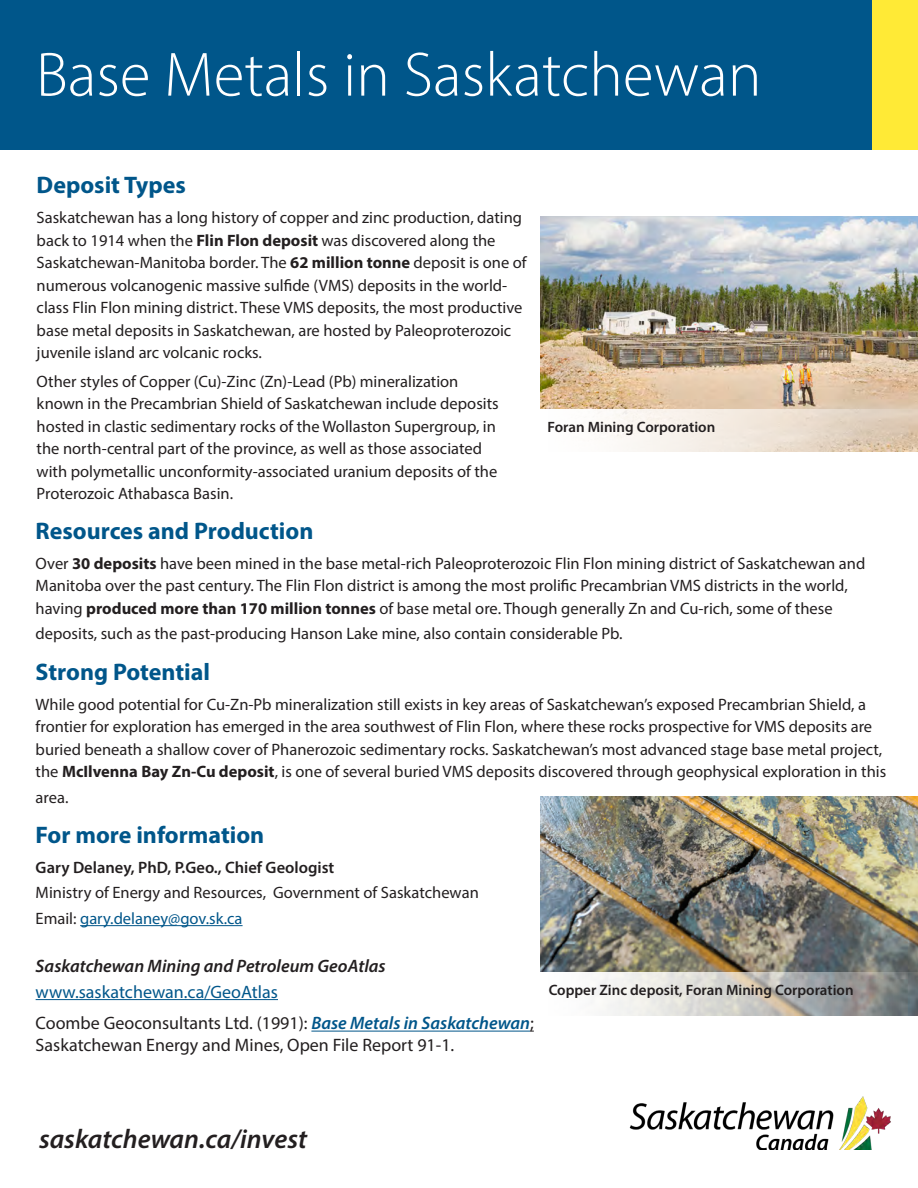
<style>
.page{position:relative;width:918px;height:1188px;background:#fff}
.page>*{position:absolute;margin:0;border:0;box-sizing:border-box;transform-origin:0 0}
.t1{font:300 63px "Myriad Pro";color:#fff}
.t2{font:italic 600 27px "Myriad Pro";color:#231f20}
.t3{font:700 24px "Myriad Pro";color:#00568a}
.t4{font:18px/21.6px "Myriad Pro";color:#231f20}
.t5{font:italic 600 18px/25.5px "Myriad Pro";color:#231f20}
.t6{font:16.5px/22.5px "Myriad Pro";color:#231f20}
.t7{font:600 16.5px "Myriad Pro";color:#231f20}
.t8{font:16.5px "Myriad Pro";color:#00568a}
.t9{font:600 15px "Myriad Pro";color:#231f20}
.s1{font-weight:700}
.s2{color:#231f20}
.s3{font-weight:400;font-style:normal;color:#00568a}
.s4{font-weight:600;font-style:italic;color:#00568a}
</style>
<div class="page">
<div style="left:0;top:0;width:918px;height:149px;background:#00568a"></div>
<div style="left:872px;top:0;width:46px;height:149px;background:#ffea36"></div>
<hr style="left:80px;top:925px;width:163px;height:1px;background:#00568a">
<hr style="left:36px;top:999px;width:242px;height:1px;background:#00568a">
<hr style="left:311px;top:1031px;width:219px;height:1px;background:#00568a">
<img style="left:629px;top:1096px;width:262px;height:54px">
<img style="left:541px;top:216px;width:376px;height:193px">
<svg style="left:598px;top:409px;width:320px;height:43px"></svg>
<img style="left:541px;top:797px;width:377px;height:175px">
<svg style="left:594px;top:972px;width:324px;height:44px;background:#bfbfbc"></svg>
<p class="t1" style="left:36px;top:37px;width:727px">Base Metals in Saskatchewan</p>
<p class="t3" style="left:37px;top:170px;width:151px">Deposit Types</p>
<p class="t6" style="left:37px;top:206px;width:492px">Saskatchewan has a long history of copper and zinc production, dating back to 1914 when the <span class="s1">Flin Flon deposit</span> was discovered along the Saskatchewan-Manitoba border. The <span class="s1">62 million tonne</span> deposit is one of numerous volcanogenic massive sulfide (VMS) deposits in the world&shy;class Flin Flon mining district. These VMS deposits, the most productive base metal deposits in Saskatchewan, are hosted by Paleoproterozoic juvenile island arc volcanic rocks.</p>
<p class="t6" style="left:37px;top:370px;width:464px">Other styles of Copper (Cu)-Zinc (Zn)-Lead (Pb) mineralization known in the Precambrian Shield of Saskatchewan include deposits hosted in clastic sedimentary rocks of the Wollaston Supergroup, in the north-central part of the province, as well as those associated with polymetallic unconformity-associated uranium deposits of the Proterozoic Athabasca Basin.</p>
<p class="t9" style="left:548px;top:418px;width:169px">Foran Mining Corporation</p>
<p class="t3" style="left:36px;top:515px;width:279px">Resources and Production</p>
<p class="t6" style="left:36px;top:551px;width:831px">Over <span class="s1">30 deposits</span> have been mined in the base metal-rich Paleoproterozoic Flin Flon mining district of Saskatchewan and<br>Manitoba over the past century. The Flin Flon district is among the most prolific Precambrian VMS districts in the world, having <span class="s1">produced more than 170 million tonnes</span> of base metal ore. Though generally Zn and Cu-rich, some of these</p>
<p class="t6" style="left:36px;top:622px;width:589px">deposits, such as the past-producing Hanson Lake mine, also contain considerable Pb.</p>
<p class="t3" style="left:36px;top:656px;width:176px">Strong Potential</p>
<p class="t6" style="left:36px;top:692px;width:852px">While good potential for Cu-Zn-Pb mineralization still exists in key areas of Saskatchewan’s exposed Precambrian Shield, a frontier for exploration has emerged in the area southwest of Flin Flon, where these rocks prospective for VMS deposits are buried beneath a shallow cover of Phanerozoic sedimentary rocks. Saskatchewan’s most advanced stage base metal project, the <span class="s1">McIlvenna Bay Zn-Cu deposit</span>, is one of several buried VMS deposits discovered through geophysical exploration in this</p>
<p class="t6" style="left:36px;top:785px;width:34px">area.</p>
<p class="t3" style="left:36px;top:819px;width:230px">For more information</p>
<p class="t7" style="left:36px;top:857px;width:300px">Gary Delaney, PhD, P.Geo., Chief Geologist</p>
<p class="t6" style="left:36px;top:881px;width:445px">Ministry of Energy and Resources, Government of Saskatchewan</p>
<p class="t8" style="left:36px;top:908px;width:208px"><span class="s2">Email:</span> gary.delaney@gov.sk.ca</p>
<p class="t5" style="left:36px;top:953px;width:352px">Saskatchewan Mining and Petroleum GeoAtlas <span class="s3">www.saskatchewan.ca/GeoAtlas</span></p>
<p class="t4" style="left:36px;top:1012px;width:500px">Coombe Geoconsultants Ltd. (1991): <span class="s4">Base Metals in Saskatchewan</span>;<br>Saskatchewan Energy and Mines, Open File Report 91-1.</p>
<p class="t9" style="left:549px;top:981px;width:306px">Copper Zinc deposit, Foran Mining Corporation</p>
<p class="t2" style="left:39px;top:1122px;width:270px">saskatchewan.ca/invest</p>
</div>
